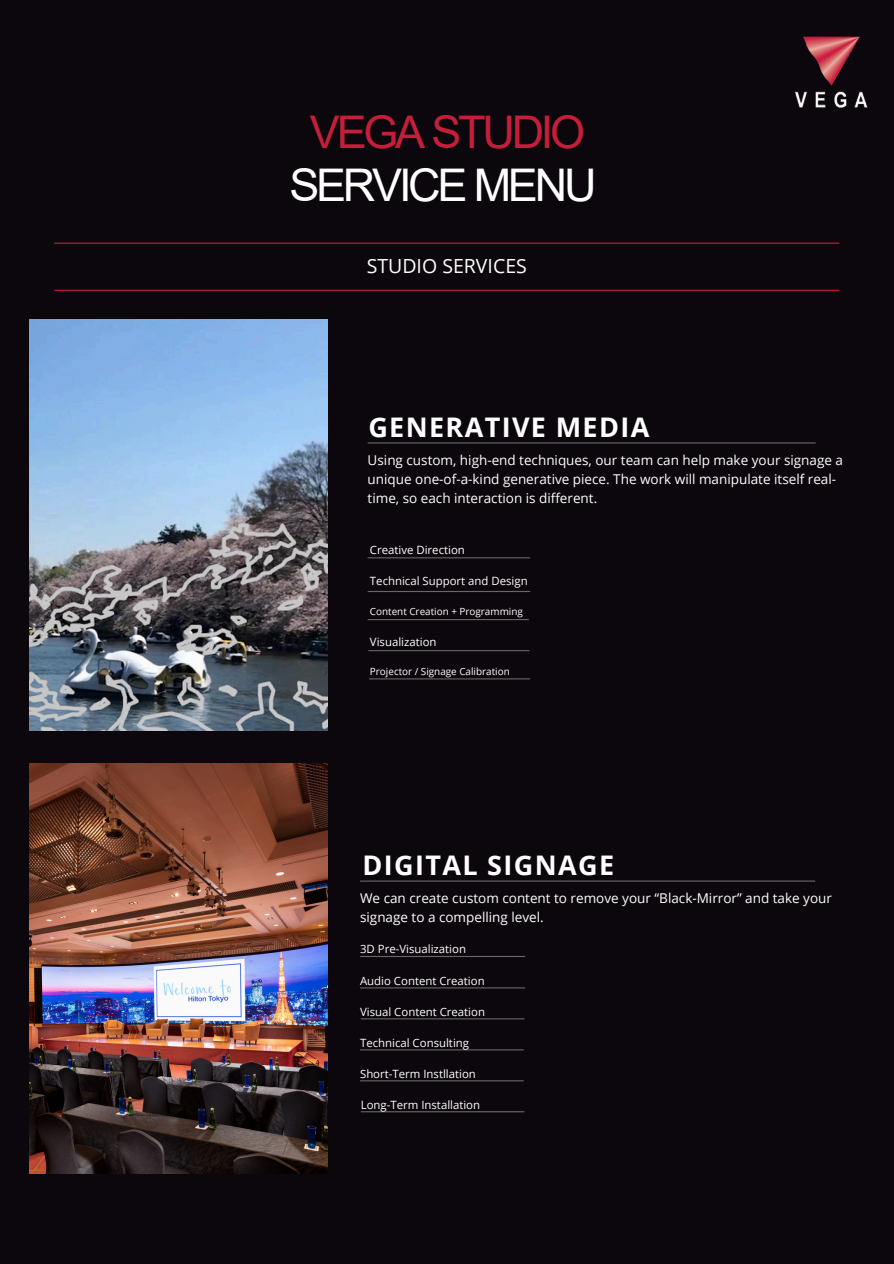
<style>
.page{position:relative;width:894px;height:1264px;background:#fff}
.page>*{position:absolute;margin:0;border:0;box-sizing:border-box;transform-origin:0 0}
.t1{font:45px/52.8px "Arial";letter-spacing:-.07em;color:#fff;text-align:center}
.t2{font:700 27px "Open Sans";letter-spacing:.05em;color:#fff}
.t3{font:19.5px "Open Sans";color:#fff}
.t4{font:13.5px/19.2px "Open Sans";color:#fff}
.t5{font:11.4px "Open Sans";color:#fff}
.t6{font:9.9px "Open Sans";color:#fff}
.s1{color:#c41e3a}
</style>
<div class="page">
<div style="left:0;top:0;width:893px;height:1263px;background:#0c070c"></div>
<img style="left:29px;top:319px;width:298px;height:411px">
<img style="left:29px;top:764px;width:298px;height:409px">
<hr style="left:54px;top:242px;width:785px;height:2px;background:#c41e3a">
<hr style="left:54px;top:290px;width:785px;height:1px;background:#c41e3a">
<hr style="left:367px;top:442px;width:448px;height:1px;background:#696969">
<hr style="left:367px;top:557px;width:163px;height:1px;background:#a6a6a6">
<hr style="left:367px;top:591px;width:163px;height:1px;background:#a6a6a6">
<hr style="left:367px;top:619px;width:161px;height:1px;background:#a6a6a6">
<hr style="left:368px;top:650px;width:161px;height:1px;background:#a6a6a6">
<hr style="left:369px;top:678px;width:161px;height:1px;background:#a6a6a6">
<img style="left:794px;top:36px;width:74px;height:72px">
<hr style="left:360px;top:880px;width:454px;height:1px;background:#696969">
<hr style="left:360px;top:955px;width:165px;height:2px;background:#a6a6a6">
<hr style="left:360px;top:987px;width:165px;height:1px;background:#a6a6a6">
<hr style="left:361px;top:1018px;width:163px;height:1px;background:#a6a6a6">
<hr style="left:360px;top:1049px;width:163px;height:1px;background:#a6a6a6">
<hr style="left:360px;top:1080px;width:163px;height:1px;background:#a6a6a6">
<hr style="left:361px;top:1111px;width:163px;height:1px;background:#a6a6a6">
<p class="t1" style="left:289px;top:106px;width:308px"><span class="s1">VEGA STUDIO<br></span>SERVICE MENU</p>
<h1 class="t3" style="left:366px;top:253px;width:162px">STUDIO SERVICES</h1>
<p class="t2" style="left:368px;top:408px;width:282px">GENERATIVE MEDIA</p>
<h3 class="t4" style="left:367px;top:450px;width:477px">Using custom, high-end techniques, our team can help make your signage a unique one-of-a-kind generative piece. The work will manipulate itself real&shy;time, so each interaction is different.</h3>
<p class="t5" style="left:370px;top:541px;width:96px">Creative Direction</p>
<p class="t5" style="left:370px;top:573px;width:159px">Technical Support and Design</p>
<p class="t6" style="left:370px;top:604px;width:154px">Content Creation + Programming</p>
<h2 class="t5" style="left:370px;top:633px;width:68px">Visualization</h2>
<h4 class="t6" style="left:370px;top:664px;width:141px">Projector / Signage Calibration</h4>
<h5 class="t2" style="left:362px;top:846px;width:253px">DIGITAL SIGNAGE</h5>
<p class="t4" style="left:360px;top:888px;width:473px">We can create custom content to remove your “Black-Mirror” and take your signage to a compelling level.</p>
<p class="t5" style="left:360px;top:941px;width:107px">3D Pre-Visualization</p>
<h5 class="t5" style="left:360px;top:972px;width:126px">Audio Content Creation</h5>
<p class="t5" style="left:360px;top:1003px;width:126px">Visual Content Creation</p>
<p class="t5" style="left:360px;top:1034px;width:110px">Technical Consulting</p>
<h5 class="t5" style="left:360px;top:1065px;width:117px">Short-Term Instllation</h5>
<p class="t5" style="left:361px;top:1096px;width:121px">Long-Term Installation</p>
</div>
